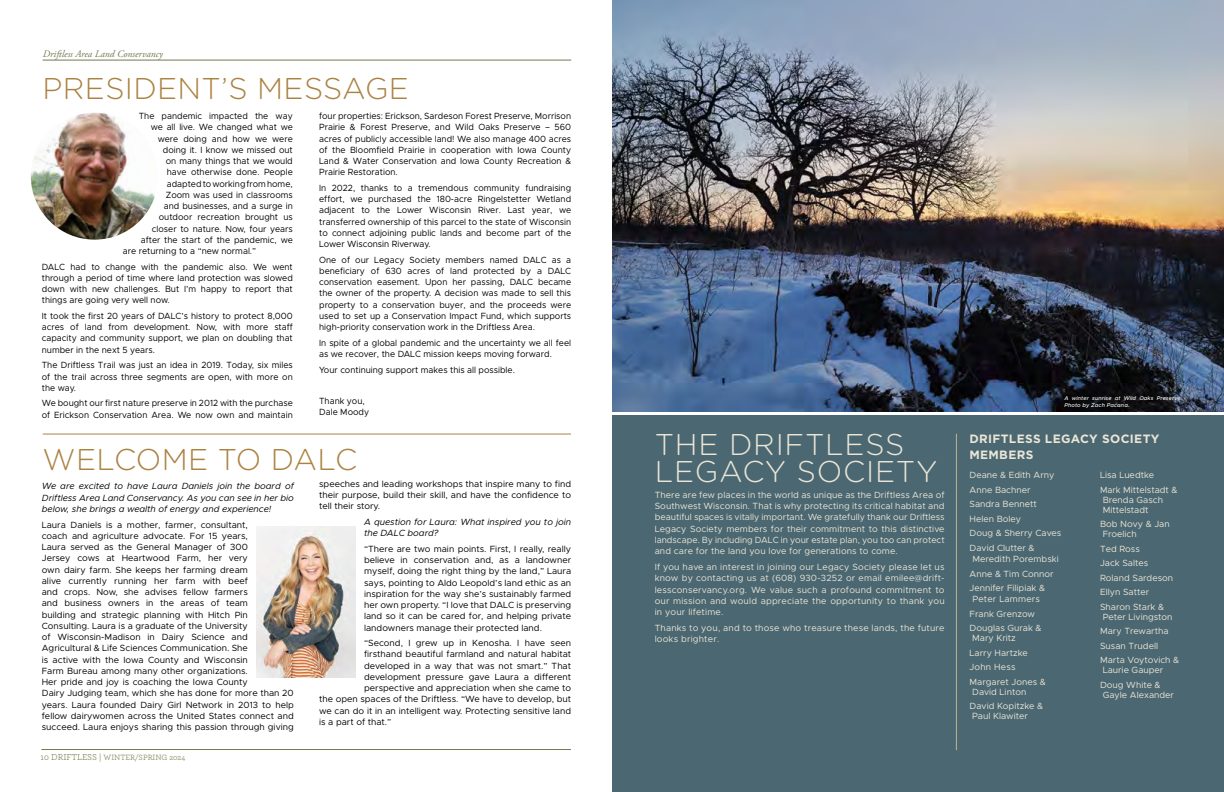
<style>
.page{position:relative;width:1224px;height:792px;background:#fff}
.page>*{position:absolute;margin:0;border:0;box-sizing:border-box;transform-origin:0 0}
.t1{font:300 30px "Gotham Rounded";letter-spacing:.01em;color:#ab8242}
.t2{font:300 30px/27px "Gotham Rounded";letter-spacing:.025em;color:#ebe5d6}
.t3{font:700 12px/16px "Gotham";letter-spacing:.03em;color:#ebe5d6}
.t4{font:italic 10px "Adobe Garamond Pro";color:#75794f}
.t5{font:9px/11.2px "Metropolis";color:#000;text-align:justify;scale:.96 1}
.t6{font:9px/11.2px "Metropolis";color:#000;text-align:justify}
.t7{font:9px/14.5px "Metropolis";color:#ebe5d6}
.t8{font:italic 9px/11.2px "Metropolis";color:#000;text-align:justify}
.t9{font:9px/11.2px "Metropolis";letter-spacing:.02em;color:#ebe5d6}
.t10{font:8px "Archer";color:#75794f}
.t11{font:italic 500 5.5px/6.7px "Metropolis";letter-spacing:.02em;color:#fff}
.s1{font-size:9px}
</style>
<div class="page">
<hr style="left:41px;top:749px;width:530px;height:1px;background:#75794f">
<hr style="left:43px;top:60px;width:528px;height:1px;background:#75794f">
<img style="left:31px;top:113px;width:127px;height:127px;border-radius:64px">
<div style="left:612px;top:415px;width:612px;height:377px;background:#4b6872"></div>
<hr style="left:956px;top:434px;width:1px;height:316px;background:#c2b391">
<img style="left:612px;top:0;width:612px;height:411px">
<hr style="left:43px;top:434px;width:528px;height:1px;background:#ab8242">
<img style="left:257px;top:526px;width:98px;height:152px">
<p class="t4" style="left:43px;top:48px;width:122px">Driftless Area Land Conservancy</p>
<h1 class="t1" style="left:43px;top:68px;width:368px">PRESIDENT’S MESSAGE</h1>
<p class="t5" style="left:139px;top:110px;width:162px">The pandemic impacted the way</p>
<p class="t5" style="left:151px;top:122px;width:149px">we all live. We changed what we</p>
<p class="t5" style="left:158px;top:133px;width:142px">were doing and how we were</p>
<p class="t5" style="left:163px;top:144px;width:137px">doing it. I know we missed out</p>
<p class="t5" style="left:166px;top:155px;width:134px">on many things that we would</p>
<p class="t5" style="left:167px;top:167px;width:133px">have otherwise done. People</p>
<p class="t5" style="left:167px;top:178px;width:133px">adapted to working from home,</p>
<p class="t5" style="left:166px;top:189px;width:134px">Zoom was used in classrooms</p>
<p class="t5" style="left:164px;top:200px;width:136px">and businesses, and a surge in</p>
<p class="t5" style="left:159px;top:212px;width:141px">outdoor recreation brought us</p>
<p class="t5" style="left:152px;top:223px;width:148px">closer to nature. Now, four years</p>
<p class="t5" style="left:141px;top:234px;width:160px">after the start of the pandemic, we</p>
<p class="t5" style="left:123px;top:245px;width:140px">are returning to a “new normal.”</p>
<p class="t5" style="left:42px;top:261px;width:263px">DALC had to change with the pandemic also. We went through a period of time where land protection was slowed down with new challenges. But I’m happy to report that things are going very well now.</p>
<p class="t5" style="left:42px;top:310px;width:263px">It took the first 20 years of DALC’s history to protect 8,000 acres of land from development. Now, with more staff capacity and community support, we plan on doubling that number in the next 5 years.</p>
<p class="t5" style="left:42px;top:360px;width:263px">The Driftless Trail was just an idea in 2019. Today, six miles of the trail across three segments are open, with more on the way.</p>
<p class="t5" style="left:42px;top:398px;width:263px">We bought our first nature preserve in 2012 with the purchase of Erickson Conservation Area. We now own and maintain</p>
<p class="t5" style="left:319px;top:110px;width:264px">four properties: Erickson, Sardeson Forest Preserve, Morrison Prairie &amp; Forest Preserve, and Wild Oaks Preserve – 560 acres of publicly accessible land! We also manage 400 acres of the Bloomfield Prairie in cooperation with Iowa County Land &amp; Water Conservation and Iowa County Recreation &amp; Prairie Restoration.</p>
<p class="t5" style="left:319px;top:182px;width:264px">In 2022, thanks to a tremendous community fundraising effort, we purchased the 180-acre Ringelstetter Wetland adjacent to the Lower Wisconsin River. Last year, we transferred ownership of this parcel to the state of Wisconsin to connect adjoining public lands and become part of the Lower Wisconsin Riverway.</p>
<p class="t5" style="left:319px;top:254px;width:264px">One of our Legacy Society members named DALC as a beneficiary of 630 acres of land protected by a DALC conservation easement. Upon her passing, DALC became the owner of the property. A decision was made to sell this property to a conservation buyer, and the proceeds were used to set up a Conservation Impact Fund, which supports high-priority conservation work in the Driftless Area.</p>
<p class="t5" style="left:319px;top:337px;width:264px">In spite of a global pandemic and the uncertainty we all feel as we recover, the DALC mission keeps moving forward.</p>
<p class="t5" style="left:319px;top:364px;width:205px">Your continuing support makes this all possible.</p>
<p class="t5" style="left:319px;top:395px;width:54px">Thank you,<br>Dale Moody</p>
<h1 class="t1" style="left:43px;top:439px;width:316px">WELCOME TO DALC</h1>
<p class="t8" style="left:42px;top:481px;width:254px">We are excited to have Laura Daniels join the board of Driftless Area Land Conservancy. As you can see in her bio below, she brings a wealth of energy and experience!</p>
<p class="t6" style="left:42px;top:519px;width:254px;text-align:left">Laura Daniels is a mother, farmer, consultant,<br>coach and agriculture advocate. For 15 years,<br>Laura served as the General Manager of 300<br>Jersey cows at Heartwood Farm, her very<br>own dairy farm. She keeps her farming dream<br>alive currently running her farm with beef<br>and crops. Now, she advises fellow farmers<br>and business owners in the areas of team<br>building and strategic planning with Hitch Pin Consulting. Laura is a graduate of the University<br>of Wisconsin-Madison in Dairy Science and Agricultural &amp; Life Sciences Communication. She<br>is active with the Iowa County and Wisconsin<br>Farm Bureau among many other organizations.<br>Her pride and joy is coaching the Iowa County<br>Dairy Judging team, which she has done for more than 20 years. Laura founded Dairy Girl Network in 2013 to help fellow dairywomen across the United States connect and succeed. Laura enjoys sharing this passion through giving</p>
<p class="t10" style="left:41px;top:752px;width:146px"><span class="s1">10 DRIFTLESS |</span> WINTER/SPRING 2024</p>
<p class="t6" style="left:319px;top:478px;width:254px">speeches and leading workshops that inspire many to find their purpose, build their skill, and have the confidence to tell their story.</p>
<p class="t8" style="left:364px;top:516px;width:209px">A question for Laura: What inspired you to join the DALC board?</p>
<p class="t6" style="left:364px;top:543px;width:209px">“There are two main points. First, I really, really believe in conservation and, as a landowner myself, doing the right thing by the land,” Laura says, pointing to Aldo Leopold’s land ethic as an inspiration for the way she’s sustainably farmed her own property. “I love that DALC is preserving land so it can be cared for, and helping private landowners manage their protected land.</p>
<p class="t6" style="left:364px;top:637px;width:209px">“Second, I grew up in Kenosha. I have seen</p>
<p class="t6" style="left:364px;top:649px;width:209px">firsthand beautiful farmland and natural habitat</p>
<p class="t6" style="left:364px;top:660px;width:209px">developed in a way that was not smart.” That</p>
<p class="t6" style="left:364px;top:671px;width:209px">development pressure gave Laura a different</p>
<p class="t6" style="left:364px;top:682px;width:209px">perspective and appreciation when she came to</p>
<p class="t6" style="left:319px;top:694px;width:254px">the open spaces of the Driftless. “We have to develop, but</p>
<p class="t6" style="left:319px;top:705px;width:254px">we can do it in an intelligent way. Protecting sensitive land</p>
<p class="t6" style="left:319px;top:716px;width:74px">is a part of that.”</p>
<h1 class="t2" style="left:655px;top:429px;width:284px">THE DRIFTLESS<br>LEGACY SOCIETY</h1>
<p class="t7" style="left:655px;top:489px;width:291px;line-height:11.2px;text-align:justify">There are few places in the world as unique as the Driftless Area of Southwest Wisconsin. That is why protecting its critical habitat and beautiful spaces is vitally important. We gratefully thank our Driftless Legacy Society members for their commitment to this distinctive landscape. By including DALC in your estate plan, you too can protect and care for the land you love for generations to come.</p>
<p class="t7" style="left:655px;top:561px;width:291px;line-height:11.2px;text-align:justify">If you have an interest in joining our Legacy Society please let us know by contacting us at (608) 930-3252 or email emilee@drift&shy;lessconservancy.org. We value such a profound commitment to our mission and would appreciate the opportunity to thank you in your lifetime.</p>
<p class="t9" style="left:655px;top:622px;width:291px">Thanks to you, and to those who treasure these lands, the future looks brighter.</p>
<p class="t11" style="left:1064px;top:395px;width:119px">A winter sunrise at Wild Oaks Preserve.<br>Photo by Zach Pacana.</p>
<h2 class="t3" style="left:969px;top:430px;width:192px">DRIFTLESS LEGACY SOCIETY<br>MEMBERS</h2>
<p class="t7" style="left:970px;top:468px;width:93px">Deane &amp; Edith Arny<br>Anne Bachner<br>Sandra Bennett<br>Helen Boley<br>Doug &amp; Sherry Caves<br>David Clutter &amp;</p>
<p class="t7" style="left:970px;top:552px;width:91px;text-indent:3px">Meredith Porembski<br>Anne &amp; Tim Connor<br>Jennifer Filipiak &amp;</p>
<p class="t7" style="left:970px;top:592px;width:74px;text-indent:3px">Peter Lammers<br>Frank Grenzow<br>Douglas Gurak &amp;</p>
<p class="t7" style="left:970px;top:631px;width:78px">Mary Kritz<br>Larry Hartzke<br>John Hess<br>Margaret Jones &amp;</p>
<p class="t7" style="left:970px;top:685px;width:75px">David Linton<br>David Kopitzke &amp;</p>
<p class="t7" style="left:972px;top:709px;width:57px">Paul Klawiter</p>
<p class="t7" style="left:1100px;top:468px;width:79px">Lisa Luedtke<br>Mark Mittelstadt &amp;</p>
<p class="t7" style="left:1103px;top:495px;width:62px;line-height:10px">Brenda Gasch<br>Mittelstadt</p>
<p class="t7" style="left:1100px;top:519px;width:71px;line-height:10px">Bob Novy &amp; Jan<br>Froelich</p>
<p class="t7" style="left:1100px;top:542px;width:75px">Ted Ross<br>Jack Saltes<br>Roland Sardeson<br>Ellyn Satter<br>Sharon Stark &amp;</p>
<p class="t7" style="left:1100px;top:610px;width:81px">Peter Livingston<br>Mary Trewartha<br>Susan Trudell<br>Marta Voytovich &amp;</p>
<p class="t7" style="left:1100px;top:663px;width:65px">Laurie Gauper<br>Doug White &amp;</p>
<p class="t7" style="left:1103px;top:688px;width:73px">Gayle Alexander</p>
</div>
